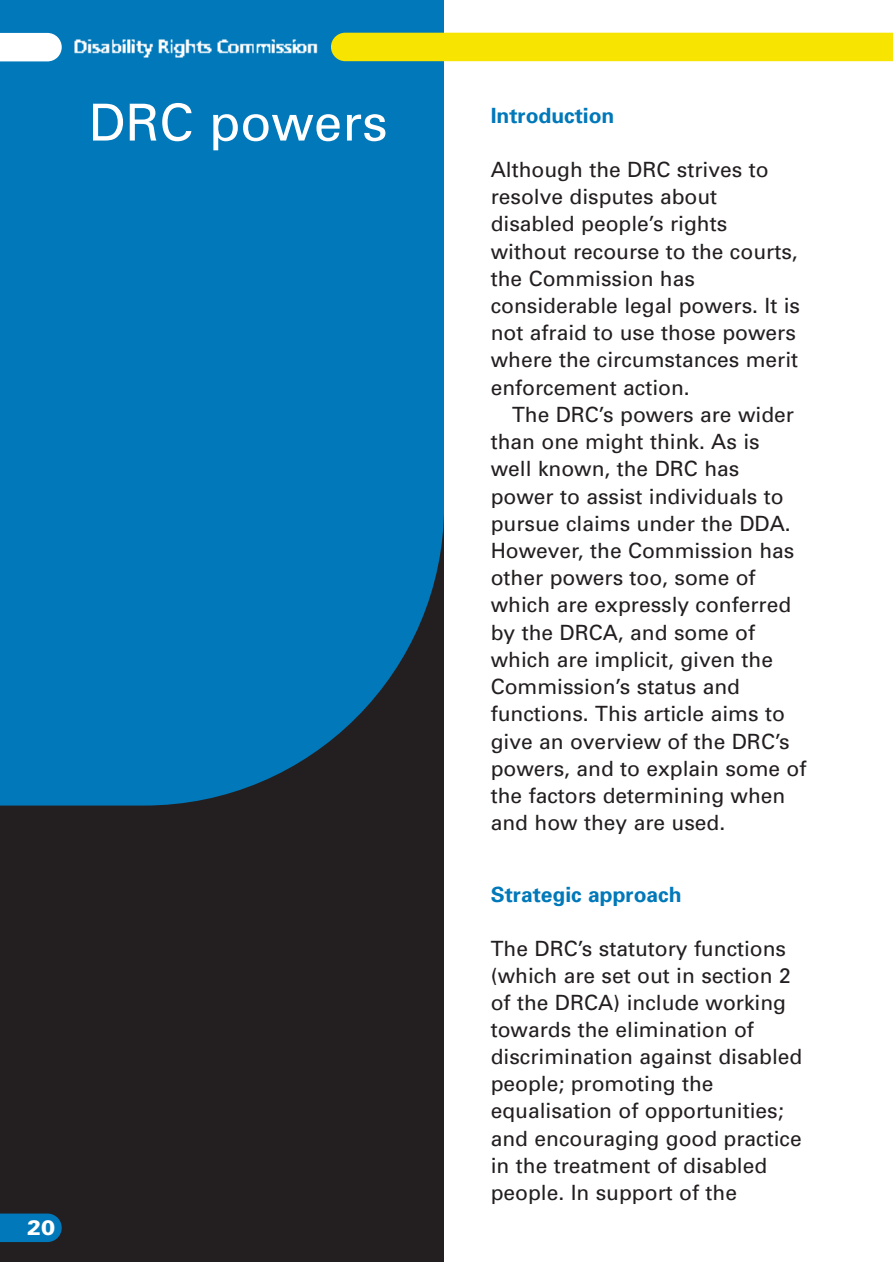
<style>
.page{position:relative;width:893px;height:1262px;background:#fff}
.page>*{position:absolute;margin:0;border:0;box-sizing:border-box;transform-origin:0 0}
.t1{font:51px "Univers";color:#fff}
.t2{font:21px/27.2px "Univers";color:#231f20}
.t3{font:700 21px "Univers";color:#0078b9}
.t4{font:900 21px "Univers";color:#fff}
</style>
<div class="page">
<div style="left:0;top:458px;width:444px;height:803px;background:#231f20"></div>
<div style="left:0;top:0;width:444px;height:805px;background:#0078b9"></div>
<svg style="left:0;top:1213px;width:62px;height:29px;background:#0271ad"></svg>
<svg style="left:0;top:33px;width:62px;height:28px"></svg>
<div style="left:331px;top:33px;width:561px;height:28px;background:#f7e400"></div>
<img style="left:70px;top:20px;width:257px;height:54px">
<h1 class="t1" style="left:88px;top:104px;width:300px">DRC powers</h1>
<p class="t4" style="left:27px;top:1220px;width:30px">20</p>
<p class="t3" style="left:490px;top:107px;width:125px">Introduction</p>
<p class="t2" style="left:490px;top:158px;width:311px">Although the DRC strives to resolve disputes about disabled people’s rights without recourse to the courts, the Commission has considerable legal powers. It is not afraid to use those powers where the circumstances merit enforcement action.</p>
<p class="t2" style="left:490px;top:403px;width:317px;text-indent:21px">The DRC’s powers are wider than one might think. As is<br>well known, the DRC has power to assist individuals to pursue claims under the DDA.<br>However, the Commission has other powers too, some of which are expressly conferred by the DRCA, and some of which are implicit, given the<br>Commission’s status and functions. This article aims to give an overview of the DRC’s powers, and to explain some of the factors determining when and how they are used.</p>
<p class="t3" style="left:490px;top:886px;width:192px">Strategic approach</p>
<p class="t2" style="left:490px;top:937px;width:313px">The DRC’s statutory functions (which are set out in section 2 of the DRCA) include working towards the elimination of discrimination against disabled people; promoting the equalisation of opportunities; and encouraging good practice in the treatment of disabled people. In support of the</p>
</div>
